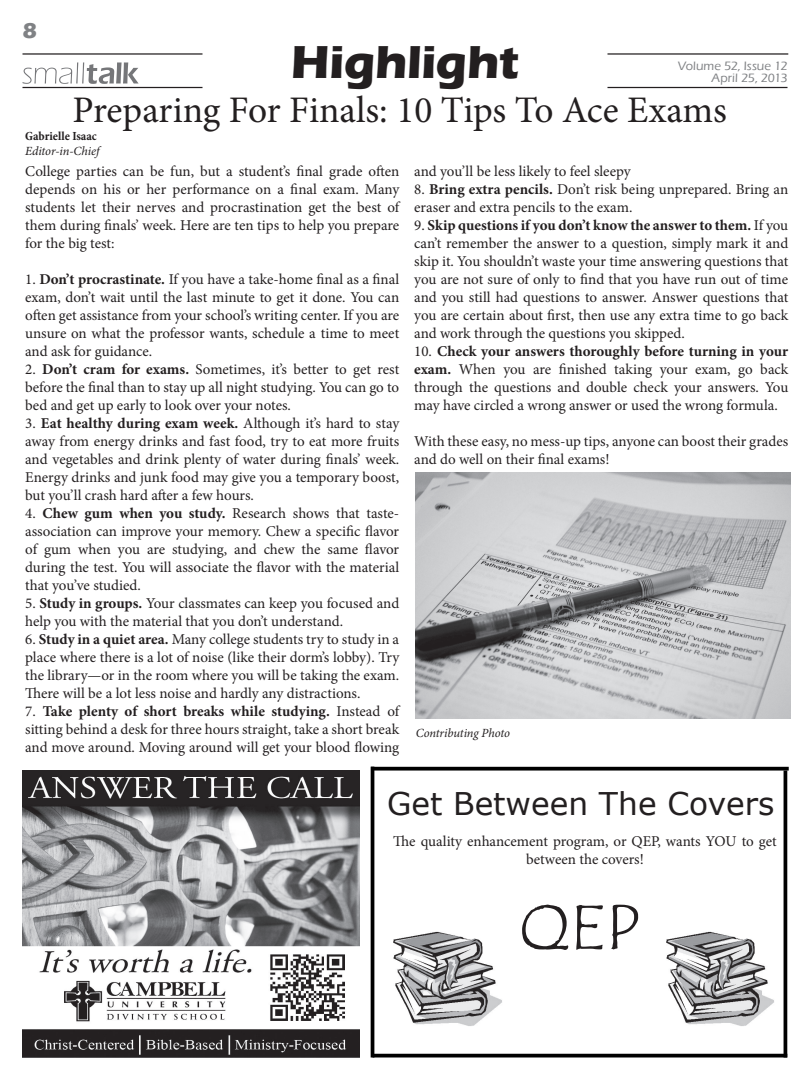
<style>
.page{position:relative;width:810px;height:1080px;background:#fff}
.page>*{position:absolute;margin:0;border:0;box-sizing:border-box;transform-origin:0 0}
.t1{font:65px "Tempus Sans ITC";color:#231f20}
.t2{font:700 47.5px "Eras ITC";letter-spacing:-.005em;color:#231f20}
.t3{font:37.5px "Minion Pro";letter-spacing:-.005em;color:#231f20}
.t4{font:31.25px "Verdana";color:#231f20}
.t5{font:700 22.5px "Eras ITC";color:#808285}
.t6{font:15px/18px "Minion Pro";letter-spacing:-.005em;color:#231f20;text-align:justify}
.t7{font:italic 12.5px "Minion Pro";letter-spacing:-.01em;color:#231f20}
.t8{font:500 12.5px/11.6px "Eras ITC";color:#808285;text-align:right}
.t9{font:700 condensed 12.5px "Minion Pro";color:#231f20}
.s1{font-weight:700}
</style>
<div class="page">
<hr style="left:22px;top:87px;width:180px;height:1px;background:#231f20">
<svg style="left:22px;top:62px;width:117px;height:22px"></svg>
<hr style="left:608px;top:87px;width:180px;height:1px;background:#231f20">
<hr style="left:22px;top:53px;width:180px;height:2px;background:#231f20">
<hr style="left:607px;top:53px;width:181px;height:2px;background:#231f20">
<img style="left:22px;top:771px;width:337px;height:287px">
<hr style="left:371px;top:767px;width:3px;height:291px;background:#000">
<hr style="left:784px;top:771px;width:3px;height:286px;background:#000">
<svg style="left:374px;top:767px;width:415px;height:4px;background:#1c1c1c"></svg>
<svg style="left:373px;top:1054px;width:414px;height:4px;background:#1f1f1f"></svg>
<img style="left:394px;top:932px;width:108px;height:94px">
<img style="left:666px;top:932px;width:108px;height:94px">
<img style="left:416px;top:473px;width:374px;height:245px">
<p class="t5" style="left:22px;top:18px;width:16px">8</p>
<p class="t2" style="left:291px;top:35px;width:230px">Highlight</p>
<p class="t3" style="left:72px;top:85px;width:656px">Preparing For Finals: 10 Tips To Ace Exams</p>
<p class="t9" style="left:25px;top:128px;width:73px">Gabrielle Isaac</p>
<p class="t7" style="left:25px;top:143px;width:76px">Editor-in-Chief</p>
<p class="t8" style="left:678px;top:60px;width:111px">Volume 52, Issue 12<br>April 25, 2013</p>
<p class="t6" style="left:25px;top:162px;width:376px">College parties can be fun, but a student’s final grade often depends on his or her performance on a final exam. Many students let their nerves and procrastination get the best of them during finals’ week. Here are ten tips to help you prepare for the big test:</p>
<p class="t6" style="left:25px;top:270px;width:376px">1. <span class="s1">Don’t procrastinate.</span> If you have a take-home final as a final exam, don’t wait until the last minute to get it done. You can often get assistance from your school’s writing center. If you are unsure on what the professor wants, schedule a time to meet and ask for guidance.</p>
<p class="t6" style="left:25px;top:360px;width:376px">2. <span class="s1">Don’t cram for exams.</span> Sometimes, it’s better to get rest before the final than to stay up all night studying. You can go to bed and get up early to look over your notes.</p>
<p class="t6" style="left:25px;top:414px;width:376px">3. <span class="s1">Eat healthy during exam week.</span> Although it’s hard to stay away from energy drinks and fast food, try to eat more fruits and vegetables and drink plenty of water during finals’ week.<br>Energy drinks and junk food may give you a temporary boost, but you’ll crash hard after a few hours.</p>
<p class="t6" style="left:25px;top:504px;width:376px">4. <span class="s1">Chew gum when you study.</span> Research shows that taste&shy;association can improve your memory. Chew a specific flavor of gum when you are studying, and chew the same flavor during the test. You will associate the flavor with the material that you’ve studied.</p>
<p class="t6" style="left:25px;top:594px;width:376px">5. <span class="s1">Study in groups.</span> Your classmates can keep you focused and help you with the material that you don’t understand.</p>
<p class="t6" style="left:25px;top:630px;width:376px">6. <span class="s1">Study in a quiet area.</span> Many college students try to study in a place where there is a lot of noise (like their dorm’s lobby). Try the library—or in the room where you will be taking the exam.<br>There will be a lot less noise and hardly any distractions.</p>
<p class="t6" style="left:25px;top:702px;width:376px">7. <span class="s1">Take plenty of short breaks while studying.</span> Instead of sitting behind a desk for three hours straight, take a short break and move around. Moving around will get your blood flowing</p>
<p class="t6" style="left:414px;top:162px;width:218px">and you’ll be less likely to feel sleepy</p>
<p class="t6" style="left:414px;top:180px;width:376px">8. <span class="s1">Bring extra pencils.</span> Don’t risk being unprepared. Bring an eraser and extra pencils to the exam.</p>
<p class="t6" style="left:414px;top:216px;width:376px">9. <span class="s1">Skip questions if you don’t know the answer to them.</span> If you can’t remember the answer to a question, simply mark it and skip it. You shouldn’t waste your time answering questions that you are not sure of only to find that you have run out of time and you still had questions to answer. Answer questions that you are certain about first, then use any extra time to go back and work through the questions you skipped.</p>
<p class="t6" style="left:414px;top:342px;width:376px">10. <span class="s1">Check your answers thoroughly before turning in your exam.</span> When you are finished taking your exam, go back through the questions and double check your answers. You may have circled a wrong answer or used the wrong formula.</p>
<p class="t6" style="left:414px;top:432px;width:376px">With these easy, no mess-up tips, anyone can boost their grades and do well on their final exams!</p>
<p class="t7" style="left:416px;top:725px;width:96px">Contributing Photo</p>
<p class="t4" style="left:387px;top:782px;width:389px">Get Between The Covers</p>
<p class="t6" style="left:393px;top:832px;width:385px;text-align:center">The quality enhancement program, or QEP, wants YOU to get between the covers!</p>
<p class="t1" style="left:519px;top:886px;width:123px">QEP</p>
</div>
